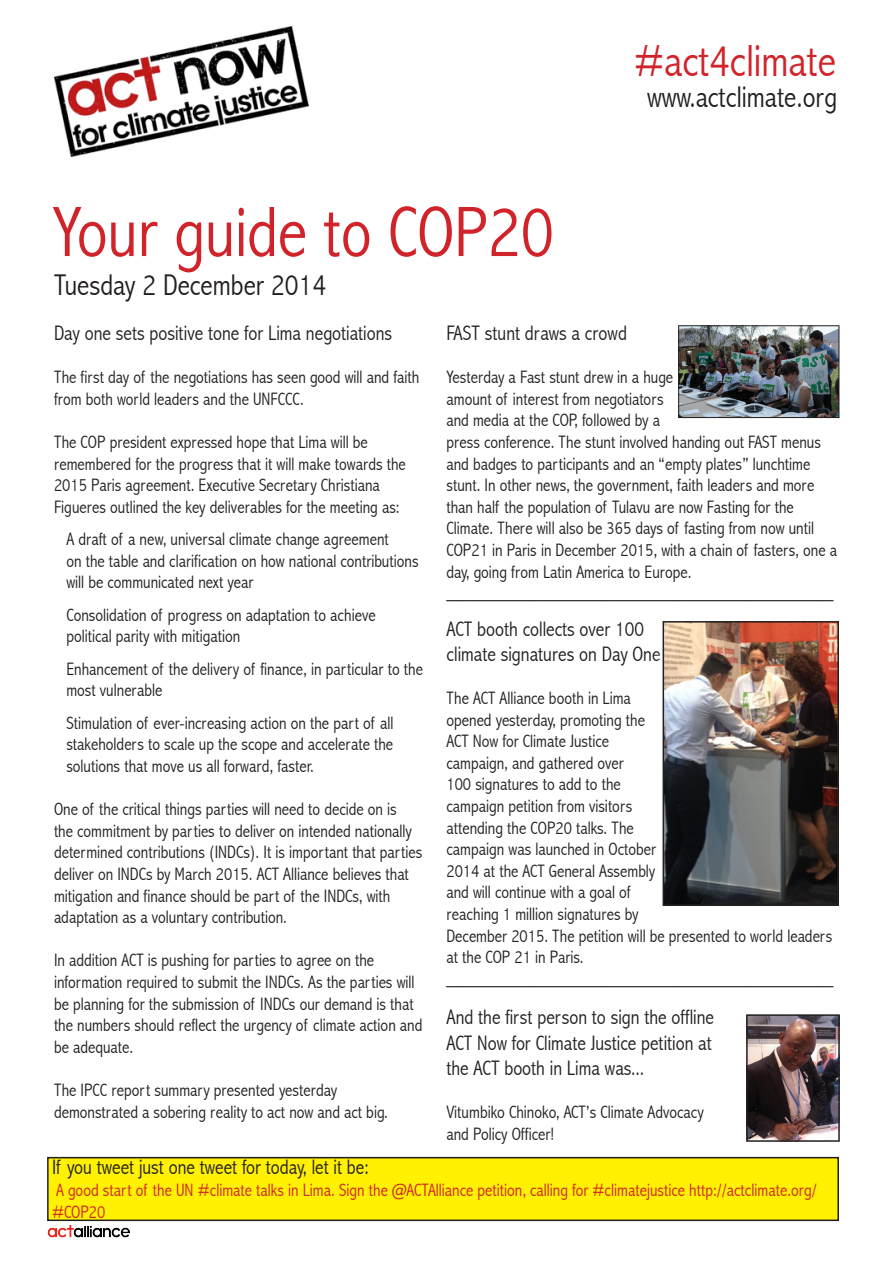
<style>
.page{position:relative;width:893px;height:1263px;background:#fff}
.page>*{position:absolute;margin:0;border:0;box-sizing:border-box;transform-origin:0 0}
.t1{font:300 condensed 72px "Abadi";color:#d1232a}
.t2{font:300 condensed 45px "Abadi";color:#d1232a}
.t3{font:300 condensed 30px "Abadi";color:#231f20}
.t4{font:300 condensed 21px "Abadi";color:#231f20}
.t5{font:300 condensed 18px/21.6px "Abadi";color:#231f20}
.t6{font:300 condensed 18px "Abadi";color:#d1232a}
</style>
<div class="page">
<div style="left:48px;top:1158px;width:790px;height:62px;background:#fff101"></div>
<div style="left:47px;top:1157px;width:792px;height:64px;border:2px solid #231f20"></div>
<img style="left:54px;top:26px;width:255px;height:131px">
<img style="left:749px;top:1017px;width:88px;height:122px">
<div style="left:746px;top:1014px;width:94px;height:128px;border:2px solid #231f20"></div>
<img style="left:47px;top:1225px;width:83px;height:13px">
<img style="left:680px;top:328px;width:157px;height:88px">
<div style="left:678px;top:326px;width:161px;height:92px;border:1px solid #231f20"></div>
<img style="left:666px;top:624px;width:170px;height:279px">
<div style="left:663px;top:621px;width:176px;height:285px;border:2px solid #231f20"></div>
<p class="t2" style="left:634px;top:35px;width:203px">#act4climate</p>
<p class="t3" style="left:647px;top:79px;width:192px">www.actclimate.org</p>
<p class="t1" style="left:52px;top:190px;width:503px">Your guide to COP20</p>
<p class="t3" style="left:54px;top:267px;width:274px">Tuesday 2 December 2014</p>
<p class="t4" style="left:54px;top:321px;width:340px">Day one sets positive tone for Lima negotiations</p>
<p class="t5" style="left:54px;top:366px;width:367px">The first day of the negotiations has seen good will and faith from both world leaders and the UNFCCC.</p>
<p class="t5" style="left:54px;top:431px;width:315px">The COP president expressed hope that Lima will be</p>
<p class="t5" style="left:54px;top:453px;width:353px">remembered for the progress that it will make towards the<br>2015 Paris agreement. Executive Secretary Christiana</p>
<p class="t5" style="left:54px;top:496px;width:347px">Figueres outlined the key deliverables for the meeting as:</p>
<p class="t5" style="left:66px;top:528px;width:324px">A draft of a new, universal climate change agreement</p>
<p class="t5" style="left:66px;top:550px;width:354px">on the table and clarification on how national contributions</p>
<p class="t5" style="left:66px;top:572px;width:189px">will be communicated next year</p>
<p class="t5" style="left:66px;top:604px;width:311px">Consolidation of progress on adaptation to achieve</p>
<p class="t5" style="left:66px;top:626px;width:175px">political parity with mitigation</p>
<p class="t5" style="left:66px;top:658px;width:358px">Enhancement of the delivery of finance, in particular to the</p>
<p class="t5" style="left:66px;top:680px;width:98px">most vulnerable</p>
<p class="t5" style="left:66px;top:712px;width:329px">Stimulation of ever-increasing action on the part of all</p>
<p class="t5" style="left:66px;top:734px;width:328px">stakeholders to scale up the scope and accelerate the</p>
<p class="t5" style="left:66px;top:755px;width:249px">solutions that move us all forward, faster.</p>
<p class="t5" style="left:54px;top:798px;width:370px">One of the critical things parties will need to decide on is<br>the commitment by parties to deliver on intended nationally determined contributions (INDCs). It is important that parties deliver on INDCs by March 2015. ACT Alliance believes that mitigation and finance should be part of the INDCs, with adaptation as a voluntary contribution.</p>
<p class="t5" style="left:54px;top:950px;width:322px">In addition ACT is pushing for parties to agree on the</p>
<p class="t5" style="left:54px;top:971px;width:370px">information required to submit the INDCs. As the parties will be planning for the submission of INDCs our demand is that the numbers should reflect the urgency of climate action and be adequate.</p>
<p class="t5" style="left:54px;top:1079px;width:285px">The IPCC report summary presented yesterday</p>
<p class="t5" style="left:54px;top:1101px;width:336px">demonstrated a sobering reality to act now and act big.</p>
<p class="t4" style="left:446px;top:321px;width:182px">FAST stunt draws a crowd</p>
<p class="t5" style="left:446px;top:366px;width:228px">Yesterday a Fast stunt drew in a huge</p>
<p class="t5" style="left:446px;top:388px;width:219px">amount of interest from negotiators</p>
<p class="t5" style="left:446px;top:410px;width:215px">and media at the COP, followed by a</p>
<p class="t5" style="left:446px;top:431px;width:376px">press conference. The stunt involved handing out FAST menus and badges to participants and an “empty plates” lunchtime stunt. In other news, the government, faith leaders and more than half the population of Tulavu are now Fasting for the</p>
<p class="t5" style="left:446px;top:518px;width:392px">Climate. There will also be 365 days of fasting from now until<br>COP21 in Paris in December 2015, with a chain of fasters, one a day, going from Latin America to Europe.</p>
<p class="t5" style="left:446px;top:582px;width:389px">___________________________________________</p>
<p class="t4" style="left:446px;top:616px;width:199px">ACT booth collects over 100</p>
<p class="t4" style="left:446px;top:642px;width:216px">climate signatures on Day One</p>
<p class="t5" style="left:446px;top:687px;width:186px">The ACT Alliance booth in Lima</p>
<p class="t5" style="left:446px;top:709px;width:200px">opened yesterday, promoting the</p>
<p class="t5" style="left:446px;top:730px;width:164px">ACT Now for Climate Justice</p>
<p class="t5" style="left:446px;top:752px;width:179px">campaign, and gathered over</p>
<p class="t5" style="left:446px;top:774px;width:176px">100 signatures to add to the</p>
<p class="t5" style="left:446px;top:795px;width:187px">campaign petition from visitors</p>
<p class="t5" style="left:446px;top:817px;width:189px">attending the COP20 talks. The</p>
<p class="t5" style="left:446px;top:838px;width:211px">campaign was launched in October</p>
<p class="t5" style="left:446px;top:860px;width:210px">2014 at the ACT General Assembly</p>
<p class="t5" style="left:446px;top:882px;width:186px">and will continue with a goal of</p>
<p class="t5" style="left:446px;top:903px;width:193px">reaching 1 million signatures by</p>
<p class="t5" style="left:446px;top:925px;width:387px">December 2015. The petition will be presented to world leaders at the COP 21 in Paris.</p>
<p class="t5" style="left:446px;top:968px;width:389px">___________________________________________</p>
<p class="t4" style="left:446px;top:1005px;width:269px">And the first person to sign the offline</p>
<p class="t4" style="left:446px;top:1030px;width:267px">ACT Now for Climate Justice petition at</p>
<p class="t4" style="left:446px;top:1055px;width:199px">the ACT booth in Lima was...</p>
<p class="t5" style="left:446px;top:1101px;width:259px">Vitumbiko Chinoko, ACT’s Climate Advocacy</p>
<p class="t5" style="left:446px;top:1123px;width:109px">and Policy Officer!</p>
<p class="t4" style="left:52px;top:1155px;width:318px">If you tweet just one tweet for today, let it be:</p>
<p class="t6" style="left:56px;top:1179px;width:762px">A good start of the UN #climate talks in Lima. Sign the @ACTAlliance petition, calling for #climatejustice http://actclimate.org/</p>
<p class="t6" style="left:52px;top:1201px;width:55px">#COP20</p>
</div>
